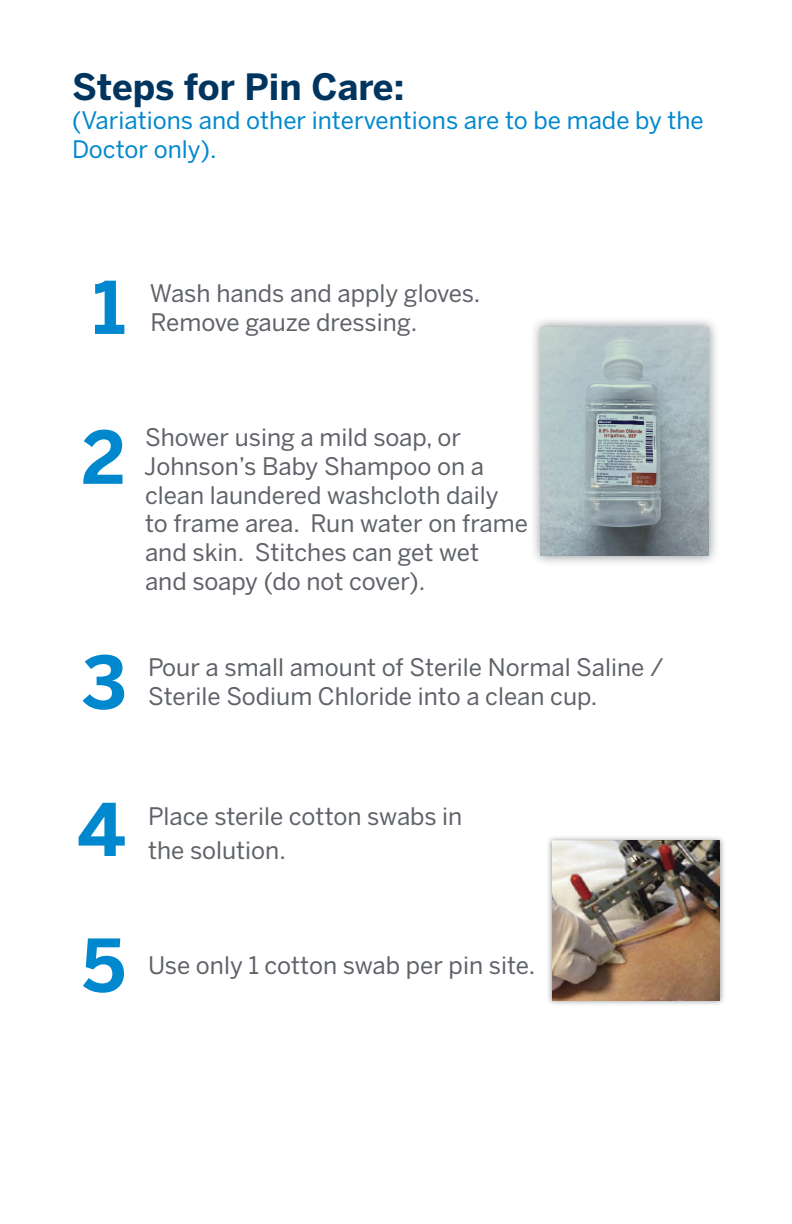
<style>
.page{position:relative;width:792px;height:1224px;background:#fff}
.page>*{position:absolute;margin:0;border:0;box-sizing:border-box;transform-origin:0 0}
.t1{font:700 72px "Benton Sans";color:#0088ce}
.t2{font:700 36px "Benton Sans";color:#003560}
.t3{font:24px/28.8px "Benton Sans";color:#5f6369}
.t4{font:24px/28.8px "Benton Sans";color:#0088ce}
</style>
<div class="page">
<div style="left:530px;top:317px;width:189px;height:249px;background:#5f6369;opacity:.75"></div>
<img style="left:541px;top:327px;width:167px;height:229px">
<div style="left:546px;top:835px;width:180px;height:171px;background:#5f6369;opacity:.75"></div>
<img style="left:552px;top:841px;width:168px;height:159px">
<h2 class="t2" style="left:72px;top:65px;width:334px">Steps for Pin Care:</h2>
<p class="t4" style="left:72px;top:106px;width:633px">(Variations and other interventions are to be made by the<br>Doctor only).</p>
<h1 class="t1" style="left:93px;top:263px;width:34px">1</h1>
<p class="t3" style="left:150px;top:279px;width:332px">Wash hands and apply gloves.<br>Remove gauze dressing.</p>
<h1 class="t1" style="left:81px;top:412px;width:46px">2</h1>
<p class="t3" style="left:144px;top:423px;width:385px">Shower using a mild soap, or<br>Johnson’s Baby Shampoo on a clean laundered washcloth daily<br>to frame area. Run water on frame and skin. Stitches can get wet<br>and soapy (do not cover).</p>
<h1 class="t1" style="left:82px;top:637px;width:46px">3</h1>
<p class="t3" style="left:148px;top:653px;width:517px">Pour a small amount of Sterile Normal Saline /<br>Sterile Sodium Chloride into a clean cup.</p>
<h1 class="t1" style="left:77px;top:785px;width:50px">4</h1>
<p class="t3" style="left:148px;top:800px;width:316px;line-height:33.6px">Place sterile cotton swabs in the solution.</p>
<h1 class="t1" style="left:82px;top:920px;width:45px">5</h1>
<p class="t3" style="left:148px;top:951px;width:389px">Use only 1 cotton swab per pin site.</p>
</div>
